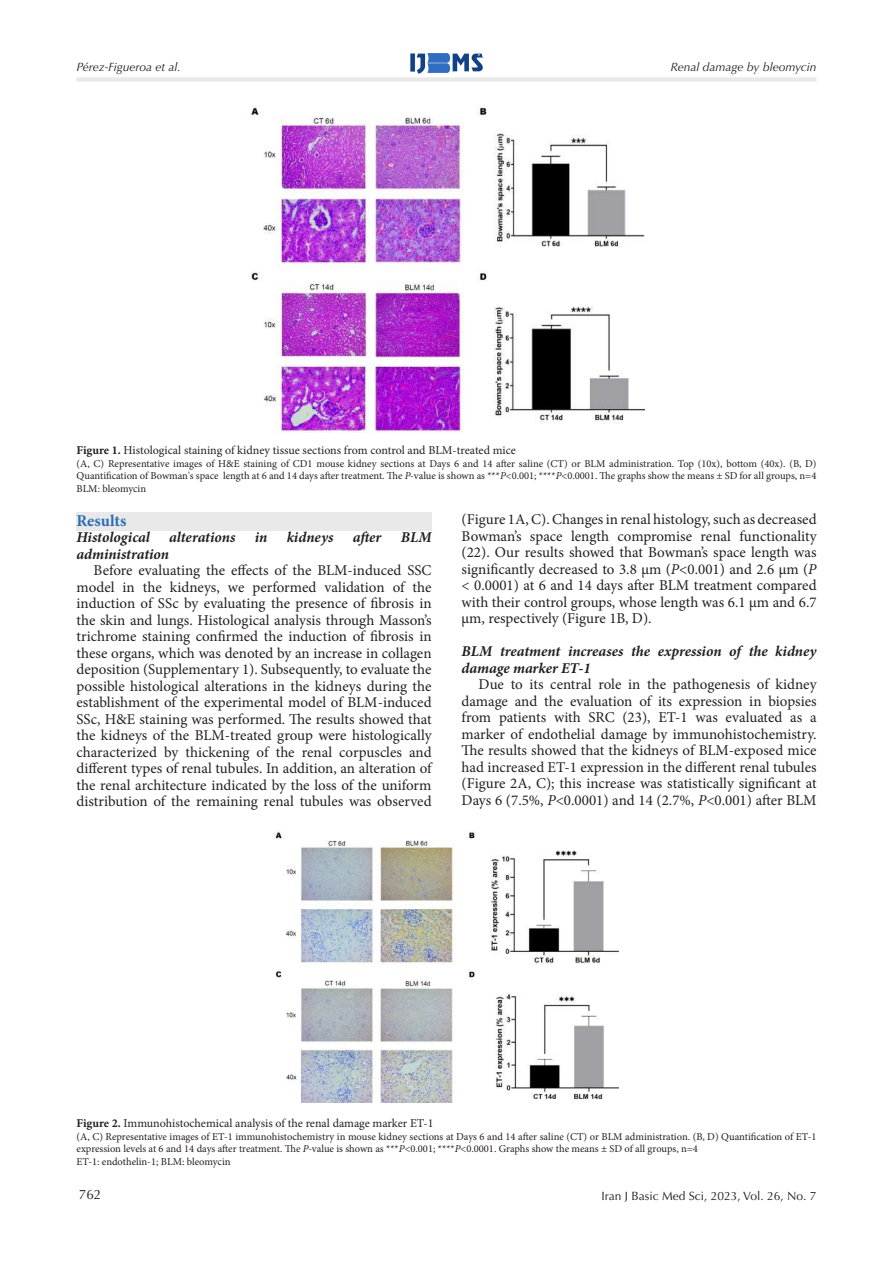
<style>
.page{position:relative;width:893px;height:1263px;background:#fff}
.page>*{position:absolute;margin:0;border:0;box-sizing:border-box;transform-origin:0 0}
.t1{font:700 16.5px "Minion Pro";color:#2d6cb5}
.No_Spacing{font:15px/16.5px "Minion Pro";color:#231f20;text-align:justify}
.t2{font:italic 700 15px/16.5px "Minion Pro";letter-spacing:-.005em;color:#231f20}
.t3{font:13.5px "Optima LT Std";color:#231f20}
.t4{font:12px "Minion Pro";letter-spacing:-.005em;color:#231f20}
.t5{font:italic 12px "Optima LT Std";color:#231f20}
.t6{font:12px "Optima LT Std";color:#231f20}
.t7{font:10.5px/12.8px "Minion Pro";color:#231f20}
.s1{font-weight:700}
.s2{font-style:italic}
</style>
<div class="page">
<img style="left:410px;top:53px;width:74px;height:21px">
<div style="left:77px;top:77px;width:739px;height:5px;background:#e9e9e9"></div>
<div style="left:77px;top:512px;width:355px;height:19px;background:#e9e9e9"></div>
<img style="left:250px;top:107px;width:395px;height:325px">
<img style="left:275px;top:832px;width:343px;height:270px">
<p class="t5" style="left:77px;top:60px;width:106px">Pérez-Figueroa et al.</p>
<p class="t5" style="left:670px;top:60px;width:147px">Renal damage by bleomycin</p>
<p class="t4" style="left:77px;top:442px;width:441px"><span class="s1">Figure 1.</span> Histological staining of kidney tissue sections from control and BLM-treated mice</p>
<p class="t7" style="left:77px;top:457px;width:741px">(A, C) Representative images of H&amp;E staining of CD1 mouse kidney sections at Days 6 and 14 after saline (CT) or BLM administration. Top (10x), bottom (40x). (B, D)<br>Quantification of Bowman's space length at 6 and 14 days after treatment. The <span class="s2">P-</span>value is shown as ***<span class="s2">P</span>&lt;0.001; ****<span class="s2">P</span>&lt;0.0001. The graphs show the means ± SD for all groups, n=4</p>
<p class="t7" style="left:77px;top:482px;width:71px">BLM: bleomycin</p>
<p class="t1" style="left:77px;top:509px;width:51px">Results</p>
<p class="t2" style="left:77px;top:529px;width:75px">Histological</p>
<p class="t2" style="left:169px;top:529px;width:68px">alterations</p>
<p class="t2" style="left:255px;top:529px;width:14px">in</p>
<p class="t2" style="left:287px;top:529px;width:48px">kidneys</p>
<p class="t2" style="left:353px;top:529px;width:30px">after</p>
<p class="t2" style="left:401px;top:529px;width:32px">BLM</p>
<p class="t2" style="left:77px;top:545px;width:94px">administration</p>
<p class="No_Spacing" style="left:77px;top:562px;width:357px;text-indent:17px">Before evaluating the effects of the BLM-induced SSC model in the kidneys, we performed validation of the induction of SSc by evaluating the presence of fibrosis in the skin and lungs. Histological analysis through Masson’s trichrome staining confirmed the induction of fibrosis in these organs, which was denoted by an increase in collagen deposition (Supplementary 1). Subsequently, to evaluate the possible histological alterations in the kidneys during the establishment of the experimental model of BLM-induced SSc, H&amp;E staining was performed. The results showed that the kidneys of the BLM-treated group were histologically characterized by thickening of the renal corpuscles and different types of renal tubules. In addition, an alteration of the renal architecture indicated by the loss of the uniform distribution of the remaining renal tubules was observed</p>
<p class="No_Spacing" style="left:462px;top:511px;width:357px">(Figure 1A, C). Changes in renal histology, such as decreased Bowman’s space length compromise renal functionality (22). Our results showed that Bowman’s space length was significantly decreased to 3.8 μm (<span class="s2">P</span>&lt;0.001) and 2.6 μm (<span class="s2">P </span>&lt; 0.0001) at 6 and 14 days after BLM treatment compared with their control groups, whose length was 6.1 μm and 6.7 μm, respectively (Figure 1B, D).</p>
<p class="t2" style="left:462px;top:643px;width:357px">BLM treatment increases the expression of the kidney damage marker ET-1</p>
<p class="No_Spacing" style="left:462px;top:676px;width:357px;text-indent:17px">Due to its central role in the pathogenesis of kidney damage and the evaluation of its expression in biopsies from patients with SRC (23), ET-1 was evaluated as a marker of endothelial damage by immunohistochemistry.<br>The results showed that the kidneys of BLM-exposed mice had increased ET-1 expression in the different renal tubules (Figure 2A, C); this increase was statistically significant at Days 6 (7.5%, <span class="s2">P</span>&lt;0.0001) and 14 (2.7%, <span class="s2">P</span>&lt;0.001) after BLM</p>
<p class="t4" style="left:77px;top:1115px;width:359px"><span class="s1">Figure 2.</span> Immunohistochemical analysis of the renal damage marker ET-1</p>
<p class="t7" style="left:77px;top:1130px;width:741px">(A, C) Representative images of ET-1 immunohistochemistry in mouse kidney sections at Days 6 and 14 after saline (CT) or BLM administration. (B, D) Quantification of ET-1 expression levels at 6 and 14 days after treatment. The <span class="s2">P-</span>value is shown as ***<span class="s2">P</span>&lt;0.001; ****<span class="s2">P</span>&lt;0.0001. Graphs show the means ± SD of all groups, n=4</p>
<p class="t7" style="left:77px;top:1155px;width:156px">ET-1: endothelin-1; BLM: bleomycin</p>
<p class="t3" style="left:79px;top:1187px;width:24px">762</p>
<p class="t6" style="left:602px;top:1188px;width:216px">Iran J Basic Med Sci, 2023, Vol. 26, No. 7</p>
</div>
